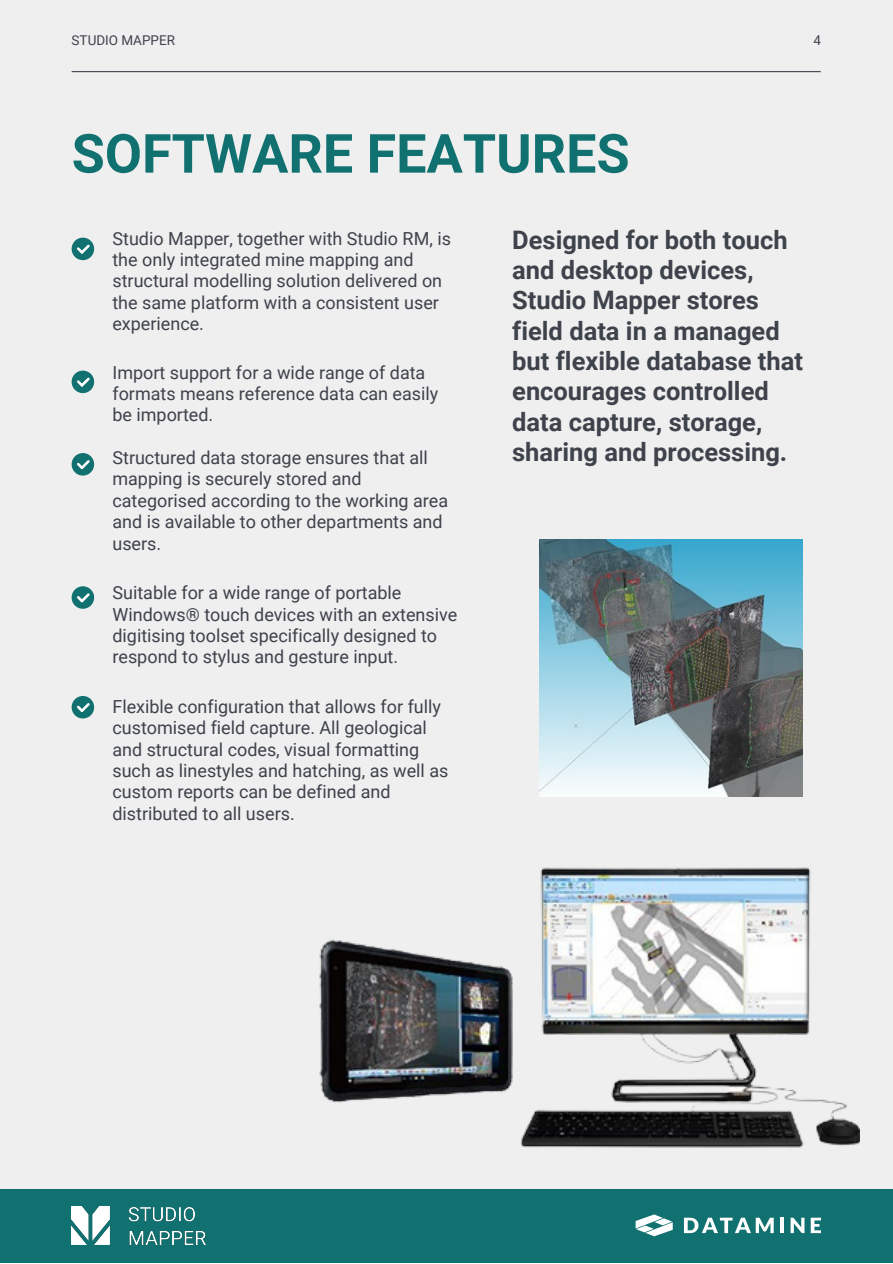
<style>
.page{position:relative;width:893px;height:1264px;background:#fff}
.page>*{position:absolute;margin:0;border:0;box-sizing:border-box;transform-origin:0 0}
.t1{font:700 54px "Roboto";color:#117070}
.t2{font:700 25.5px/30.3px "Roboto";color:#3e424b}
.t3{font:18px/21.3px "Roboto";color:#3e424b}
.t4{font:13.5px "Roboto";color:#3e424b}
</style>
<div class="page">
<div style="left:0;top:0;width:892px;height:1262px;background:#efefef"></div>
<div style="left:0;top:1189px;width:892px;height:73px;background:#117070"></div>
<svg style="left:684px;top:1217px;width:89px;height:16px"></svg>
<hr style="left:780px;top:1217px;width:4px;height:15px;background:#fff">
<svg style="left:790px;top:1217px;width:14px;height:16px"></svg>
<svg style="left:810px;top:1217px;width:11px;height:16px"></svg>
<svg style="left:635px;top:1214px;width:37px;height:22px"></svg>
<hr style="left:72px;top:71px;width:748px;height:1px;background:#3e424b">
<svg style="left:72px;top:238px;width:22px;height:22px"></svg>
<svg style="left:72px;top:370px;width:22px;height:23px"></svg>
<svg style="left:72px;top:453px;width:22px;height:22px"></svg>
<svg style="left:72px;top:586px;width:22px;height:22px"></svg>
<svg style="left:72px;top:696px;width:22px;height:22px"></svg>
<img style="left:319px;top:867px;width:540px;height:281px">
<img style="left:539px;top:539px;width:263px;height:257px">
<img style="left:72px;top:1206px;width:133px;height:38px">
<p class="t4" style="left:72px;top:33px;width:105px">STUDIO MAPPER</p>
<p class="t4" style="left:813px;top:33px;width:9px">4</p>
<p class="t1" style="left:72px;top:123px;width:559px">SOFTWARE FEATURES</p>
<p class="t3" style="left:112px;top:228px;width:340px">Studio Mapper, together with Studio RM, is the only integrated mine mapping and structural modelling solution delivered on the same platform with a consistent user experience.</p>
<p class="t3" style="left:112px;top:362px;width:327px">Import support for a wide range of data formats means reference data can easily be imported.</p>
<p class="t3" style="left:112px;top:447px;width:337px">Structured data storage ensures that all mapping is securely stored and categorised according to the working area and is available to other departments and users.</p>
<p class="t3" style="left:112px;top:582px;width:346px">Suitable for a wide range of portable Windows® touch devices with an extensive digitising toolset specifically designed to respond to stylus and gesture input.</p>
<p class="t3" style="left:112px;top:696px;width:337px">Flexible configuration that allows for fully customised field capture. All geological and structural codes, visual formatting such as linestyles and hatching, as well as custom reports can be defined and distributed to all users.</p>
<p class="t2" style="left:512px;top:225px;width:292px">Designed for both touch and desktop devices,<br>Studio Mapper stores field data in a managed but flexible database that encourages controlled data capture, storage, sharing and processing.</p>
</div>
